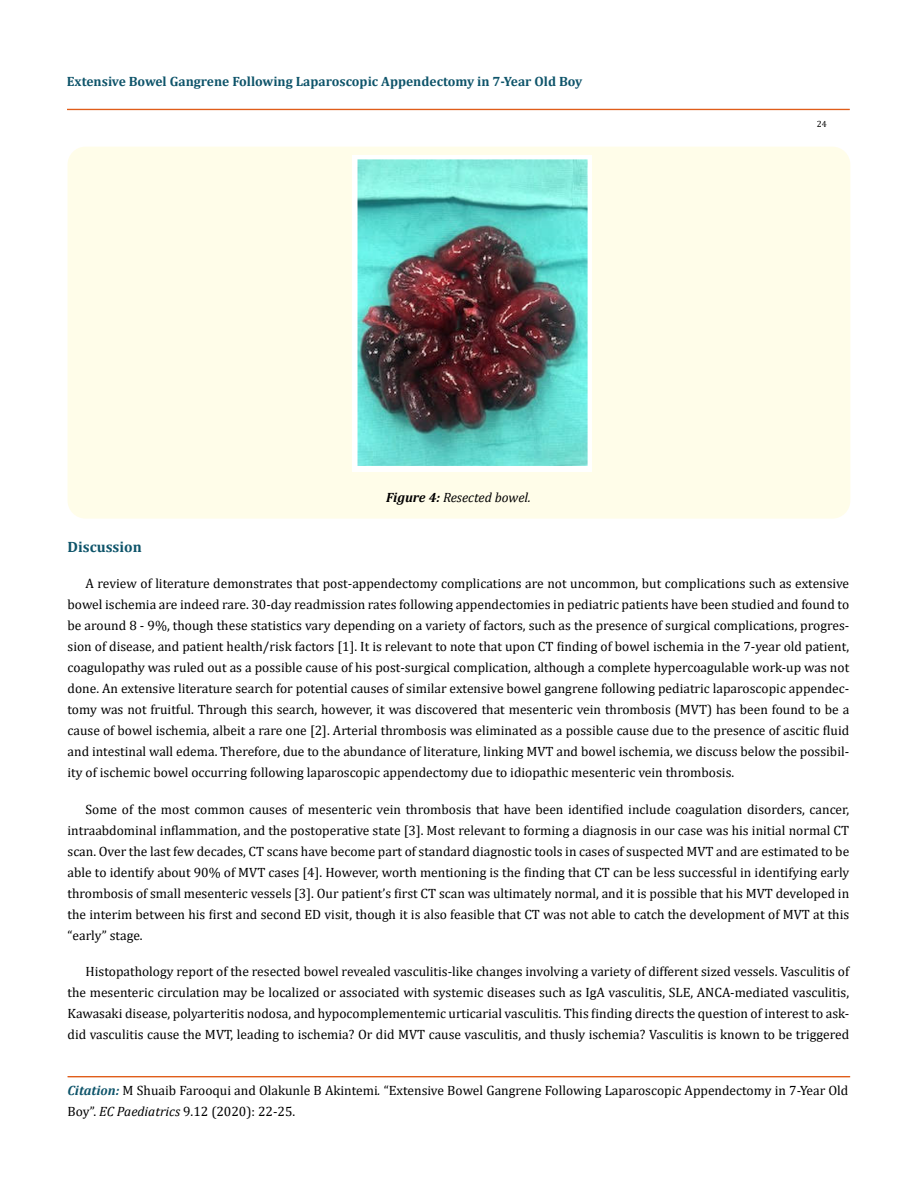
<style>
.page{position:relative;width:917px;height:1190px;background:#fff}
.page>*{position:absolute;margin:0;border:0;box-sizing:border-box;transform-origin:0 0}
.t1{font:700 15px "Cambria";color:#0e546a}
.t2{font:13.5px/21px "Cambria";color:#000;text-align:justify}
.t3{font:700 13.5px "Cambria";color:#0e546a}
.t4{font:italic 13.5px "Cambria";letter-spacing:-.005em;color:#000}
.t5{font:9px "Cambria";color:#000}
.s1{font-weight:700}
.s2{font-weight:700;font-style:italic;color:#0e546a}
.s3{font-style:italic}
</style>
<div class="page">
<div style="left:67px;top:109px;width:782px;height:1px;border:1px solid #e05d1a"></div>
<div style="left:68px;top:1076px;width:781px;height:1px;border:1px solid #e05d1a"></div>
<div style="left:68px;top:147px;width:782px;height:371px;background:#fffde9;border-radius:18px"></div>
<img style="left:353px;top:156px;width:238px;height:315px">
<p class="t3" style="left:67px;top:72px;width:517px">Extensive Bowel Gangrene Following Laparoscopic Appendectomy in 7-Year Old Boy</p>
<p class="t4" style="left:386px;top:488px;width:146px"><span class="s1">Figure 4:</span> Resected bowel.</p>
<p class="t5" style="left:816px;top:118px;width:11px">24</p>
<p class="t1" style="left:68px;top:536px;width:76px">Discussion</p>
<p class="t2" style="left:68px;top:573px;width:783px;text-indent:18px">A review of literature demonstrates that post-appendectomy complications are not uncommon, but complications such as extensive bowel ischemia are indeed rare. 30-day readmission rates following appendectomies in pediatric patients have been studied and found to be around 8 - 9%, though these statistics vary depending on a variety of factors, such as the presence of surgical complications, progres&shy;sion of disease, and patient health/risk factors [1]. It is relevant to note that upon CT finding of bowel ischemia in the 7-year old patient, coagulopathy was ruled out as a possible cause of his post-surgical complication, although a complete hypercoagulable work-up was not done. An extensive literature search for potential causes of similar extensive bowel gangrene following pediatric laparoscopic appendec&shy;tomy was not fruitful. Through this search, however, it was discovered that mesenteric vein thrombosis (MVT) has been found to be a cause of bowel ischemia, albeit a rare one [2]. Arterial thrombosis was eliminated as a possible cause due to the presence of ascitic fluid and intestinal wall edema. Therefore, due to the abundance of literature, linking MVT and bowel ischemia, we discuss below the possibil&shy;ity of ischemic bowel occurring following laparoscopic appendectomy due to idiopathic mesenteric vein thrombosis.</p>
<p class="t2" style="left:68px;top:798px;width:783px;text-indent:18px">Some of the most common causes of mesenteric vein thrombosis that have been identified include coagulation disorders, cancer, intraabdominal inflammation, and the postoperative state [3]. Most relevant to forming a diagnosis in our case was his initial normal CT scan. Over the last few decades, CT scans have become part of standard diagnostic tools in cases of suspected MVT and are estimated to be able to identify about 90% of MVT cases [4]. However, worth mentioning is the finding that CT can be less successful in identifying early thrombosis of small mesenteric vessels [3]. Our patient’s first CT scan was ultimately normal, and it is possible that his MVT developed in the interim between his first and second ED visit, though it is also feasible that CT was not able to catch the development of MVT at this “early” stage.</p>
<p class="t2" style="left:68px;top:960px;width:783px;text-indent:18px">Histopathology report of the resected bowel revealed vasculitis-like changes involving a variety of different sized vessels. Vasculitis of the mesenteric circulation may be localized or associated with systemic diseases such as IgA vasculitis, SLE, ANCA-mediated vasculitis, Kawasaki disease, polyarteritis nodosa, and hypocomplementemic urticarial vasculitis. This finding directs the question of interest to ask&shy;did vasculitis cause the MVT, leading to ischemia? Or did MVT cause vasculitis, and thusly ischemia? Vasculitis is known to be triggered</p>
<p class="t2" style="left:68px;top:1080px;width:782px"><span class="s2">Citation:</span> M Shuaib Farooqui and Olakunle B Akintemi<span class="s3">.</span> “Extensive Bowel Gangrene Following Laparoscopic Appendectomy in 7-Year Old<br>Boy”. <span class="s3">EC Paediatrics</span> 9.12 (2020): 22-25.</p>
</div>
